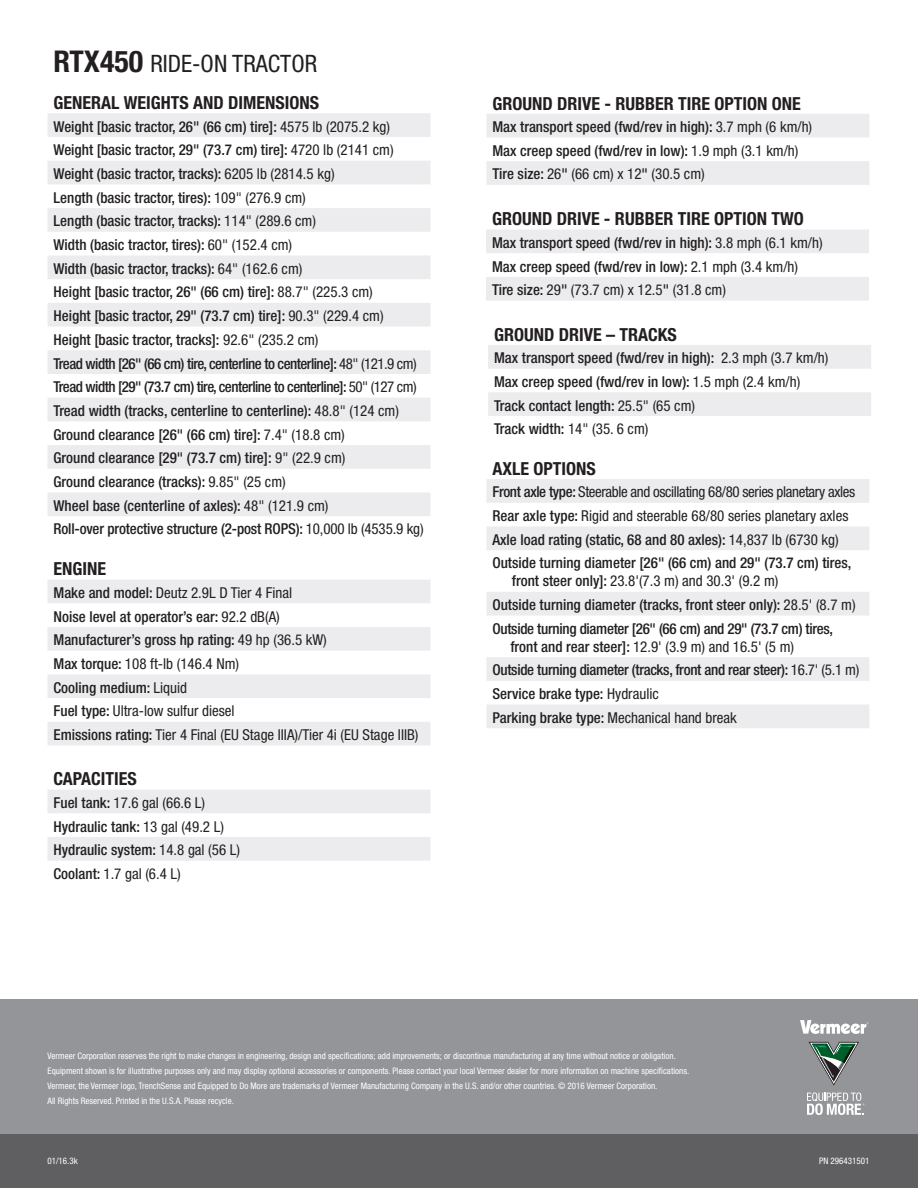
<style>
.page{position:relative;width:918px;height:1188px;background:#fff}
.page>*{position:absolute;margin:0;border:0;box-sizing:border-box;transform-origin:0 0}
.t1{font:condensed 24px "Helvetica Neue";color:#231f20}
.t2{font:700 condensed 18px "Helvetica Neue";color:#231f20}
.t3{font:500 condensed 15px/18px "Helvetica Neue";color:#231f20}
.t4{font:condensed 15px "Helvetica Neue";color:#231f20}
.t5{font:500 condensed 15px/18px "Helvetica Neue";letter-spacing:-.02em;color:#231f20}
.t6{font:500 condensed 15px "Helvetica Neue";letter-spacing:-.035em;color:#231f20}
.t7{font:condensed 15px "Helvetica Neue";letter-spacing:-.025em;color:#231f20}
.t8{font:condensed 9px "Helvetica Neue";color:#fff}
.s1{font-weight:700;font-size:30px}
.s2{font-weight:400}
.s3{font-weight:500}
</style>
<div class="page">
<svg style="left:48px;top:113px;width:382px;height:403px;fill:#ececee"></svg>
<svg style="left:48px;top:580px;width:382px;height:165px;fill:#ececee"></svg>
<svg style="left:48px;top:790px;width:382px;height:71px"></svg>
<svg style="left:486px;top:114px;width:383px;height:71px"></svg>
<svg style="left:486px;top:479px;width:383px;height:249px"></svg>
<svg style="left:486px;top:230px;width:383px;height:71px"></svg>
<svg style="left:488px;top:345px;width:383px;height:71px"></svg>
<div style="left:0;top:999px;width:918px;height:151px;background:#939598"></div>
<svg style="left:800px;top:1020px;width:68px;height:14px"></svg>
<svg style="left:807px;top:1092px;width:57px;height:23px"></svg>
<svg style="left:809px;top:1042px;width:50px;height:44px"></svg>
<div style="left:0;top:1134px;width:918px;height:54px;background:#5f5f62"></div>
<p class="t1" style="left:53px;top:50px;width:265px"><span class="s1">RTX450</span> RIDE-ON TRACTOR</p>
<p class="t2" style="left:54px;top:92px;width:267px">GENERAL WEIGHTS AND DIMENSIONS</p>
<p class="t3" style="left:54px;top:117px;width:338px">Weight [basic tractor, 26" (66 cm) tire]: <span class="s2">4575 lb (2075.2 kg)</span></p>
<p class="t3" style="left:54px;top:141px;width:342px">Weight [basic tractor, 29" (73.7 cm) tire]: <span class="s2">4720 lb (2141 cm)</span></p>
<p class="t3" style="left:54px;top:164px;width:283px">Weight (basic tractor, tracks): <span class="s2">6205 lb (2814.5 kg)</span></p>
<p class="t3" style="left:54px;top:188px;width:254px">Length (basic tractor, tires): <span class="s2">109" (276.9 cm)</span></p>
<p class="t3" style="left:54px;top:212px;width:264px">Length (basic tractor, tracks): <span class="s2">114" (289.6 cm)</span></p>
<p class="t3" style="left:54px;top:236px;width:240px">Width (basic tractor, tires): <span class="s2">60" (152.4 cm)</span></p>
<p class="t3" style="left:54px;top:259px;width:250px">Width (basic tractor, tracks): <span class="s2">64" (162.6 cm)</span></p>
<p class="t3" style="left:54px;top:283px;width:321px">Height [basic tractor, 26" (66 cm) tire]: <span class="s2">88.7" (225.3 cm)</span></p>
<p class="t3" style="left:54px;top:307px;width:332px">Height [basic tractor, 29" (73.7 cm) tire]: <span class="s2">90.3" (229.4 cm)</span></p>
<p class="t3" style="left:54px;top:330px;width:267px">Height [basic tractor, tracks]: <span class="s2">92.6" (235.2 cm)</span></p>
<p class="t6" style="left:54px;top:354px;width:365px">Tread width [26" (66 cm) tire, centerline to centerline]: <span class="s2">48" (121.9 cm)</span></p>
<p class="t6" style="left:54px;top:378px;width:365px">Tread width [29" (73.7 cm) tire, centerline to centerline]: <span class="s2">50" (127 cm)</span></p>
<p class="t3" style="left:54px;top:401px;width:347px">Tread width (tracks, centerline to centerline): <span class="s2">48.8" (124 cm)</span></p>
<p class="t3" style="left:54px;top:425px;width:293px">Ground clearance [26" (66 cm) tire]: <span class="s2">7.4" (18.8 cm)</span></p>
<p class="t3" style="left:54px;top:449px;width:293px">Ground clearance [29" (73.7 cm) tire]: <span class="s2">9" (22.9 cm)</span></p>
<p class="t3" style="left:54px;top:473px;width:234px">Ground clearance (tracks): <span class="s2">9.85" (25 cm)</span></p>
<p class="t3" style="left:54px;top:496px;width:277px">Wheel base (centerline of axles): <span class="s2">48" (121.9 cm)</span></p>
<p class="t3" style="left:54px;top:520px;width:372px">Roll-over protective structure (2-post ROPS): <span class="s2">10,000 lb (4535.9 kg)</span></p>
<p class="t2" style="left:54px;top:558px;width:54px">ENGINE</p>
<p class="t4" style="left:54px;top:584px;width:240px"><span class="s3">Make and model:</span> Deutz 2.9L D Tier 4 Final</p>
<p class="t3" style="left:54px;top:607px;width:228px">Noise level at operator’s ear: <span class="s2">92.2 dB(A)</span></p>
<p class="t3" style="left:54px;top:631px;width:275px">Manufacturer’s gross hp rating: <span class="s2">49 hp (36.5 kW)</span></p>
<p class="t4" style="left:54px;top:655px;width:187px"><span class="s3">Max torque:</span> 108 ft-lb (146.4 Nm)</p>
<p class="t3" style="left:54px;top:678px;width:135px">Cooling medium: <span class="s2">Liquid</span></p>
<p class="t4" style="left:54px;top:702px;width:183px"><span class="s3">Fuel type:</span> Ultra-low sulfur diesel</p>
<p class="t4" style="left:54px;top:726px;width:367px"><span class="s3">Emissions rating:</span> Tier 4 Final (EU Stage IIIA)/Tier 4i (EU Stage IIIB)</p>
<p class="t2" style="left:54px;top:768px;width:85px">CAPACITIES</p>
<p class="t4" style="left:54px;top:794px;width:153px"><span class="s3">Fuel tank:</span> 17.6 gal (66.6 L)</p>
<p class="t3" style="left:54px;top:817px;width:172px">Hydraulic tank: <span class="s2">13 gal (49.2 L)</span></p>
<p class="t3" style="left:54px;top:841px;width:188px">Hydraulic system: <span class="s2">14.8 gal (56 L)</span></p>
<p class="t4" style="left:54px;top:865px;width:129px"><span class="s3">Coolant:</span> 1.7 gal (6.4 L)</p>
<p class="t2" style="left:492px;top:92px;width:310px">GROUND DRIVE - RUBBER TIRE OPTION ONE</p>
<p class="t3" style="left:492px;top:118px;width:321px">Max transport speed (fwd/rev in high): <span class="s2">3.7 mph (6 km/h)</span></p>
<p class="t3" style="left:492px;top:141px;width:308px">Max creep speed (fwd/rev in low): <span class="s2">1.9 mph (3.1 km/h)</span></p>
<p class="t4" style="left:492px;top:165px;width:214px"><span class="s3">Tire size:</span> 26<span class="s3">"</span> (66 cm) x 12<span class="s3">"</span> (30.5 cm)</p>
<p class="t2" style="left:492px;top:208px;width:313px">GROUND DRIVE - RUBBER TIRE OPTION TWO</p>
<p class="t3" style="left:492px;top:233px;width:332px">Max transport speed (fwd/rev in high): <span class="s2">3.8 mph (6.1 km/h)</span></p>
<p class="t3" style="left:492px;top:257px;width:308px">Max creep speed (fwd/rev in low): <span class="s2">2.1 mph (3.4 km/h)</span></p>
<p class="t4" style="left:492px;top:281px;width:235px"><span class="s3">Tire size:</span> 29<span class="s3">"</span> (73.7 cm) x 12.5<span class="s3">"</span> (31.8 cm)</p>
<p class="t2" style="left:494px;top:324px;width:184px">GROUND DRIVE – TRACKS</p>
<p class="t3" style="left:494px;top:349px;width:336px">Max transport speed (fwd/rev in high): <span class="s2">2.3 mph (3.7 km/h)</span></p>
<p class="t3" style="left:494px;top:372px;width:308px">Max creep speed (fwd/rev in low): <span class="s2">1.5 mph (2.4 km/h)</span></p>
<p class="t3" style="left:494px;top:396px;width:202px">Track contact length: <span class="s2">25.5" (65 cm)</span></p>
<p class="t3" style="left:494px;top:420px;width:156px">Track width: <span class="s2">14" (35. 6 cm)</span></p>
<p class="t2" style="left:492px;top:458px;width:105px">AXLE OPTIONS</p>
<p class="t7" style="left:492px;top:483px;width:364px"><span class="s3">Front axle type:</span> Steerable and oscillating 68/80 series planetary axles</p>
<p class="t4" style="left:492px;top:507px;width:358px"><span class="s3">Rear axle type:</span> Rigid and steerable 68/80 series planetary axles</p>
<p class="t3" style="left:492px;top:530px;width:348px">Axle load rating (static, 68 and 80 axles): <span class="s2">14,837 lb (6730 kg)</span></p>
<p class="t3" style="left:512px;top:554px;width:341px;text-indent:-20px">Outside turning diameter [26" (66 cm) and 29" (73.7 cm) tires, front steer only]: <span class="s2">23.8'(7.3 m) and 30.3' (9.2 m)</span></p>
<p class="t3" style="left:492px;top:596px;width:365px">Outside turning diameter (tracks, front steer only): <span class="s2">28.5' (8.7 m)</span></p>
<p class="t5" style="left:510px;top:619px;width:324px;text-indent:-18px">Outside turning diameter [26" (66 cm) and 29" (73.7 cm) tires, front and rear steer]: <span class="s2">12.9' (3.9 m) and 16.5' (5 m)</span></p>
<p class="t5" style="left:492px;top:661px;width:368px">Outside turning diameter (tracks, front and rear steer): <span class="s2">16.7' (5.1 m)</span></p>
<p class="t3" style="left:492px;top:685px;width:168px">Service brake type: <span class="s2">Hydraulic</span></p>
<p class="t4" style="left:492px;top:709px;width:246px"><span class="s3">Parking brake type:</span> Mechanical hand break</p>
<p class="t8" style="left:48px;top:1051px;width:630px">Vermeer Corporation reserves the right to make changes in engineering, design and specifications; add improvements; or discontinue manufacturing at any time without notice or obligation.</p>
<p class="t8" style="left:48px;top:1066px;width:643px">Equipment shown is for illustrative purposes only and may display optional accessories or components. Please contact your local Vermeer dealer for more information on machine specifications.</p>
<p class="t8" style="left:48px;top:1081px;width:611px">Vermeer, the Vermeer logo, TrenchSense and Equipped to Do More are trademarks of Vermeer Manufacturing Company in the U.S. and/or other countries. © 2016 Vermeer Corporation.</p>
<p class="t8" style="left:48px;top:1096px;width:188px">All Rights Reserved. Printed in the U.S.A. Please recycle.</p>
<p class="t8" style="left:48px;top:1156px;width:32px">01/16.3k</p>
<p class="t8" style="left:819px;top:1156px;width:52px">PN 296431501</p>
</div>
